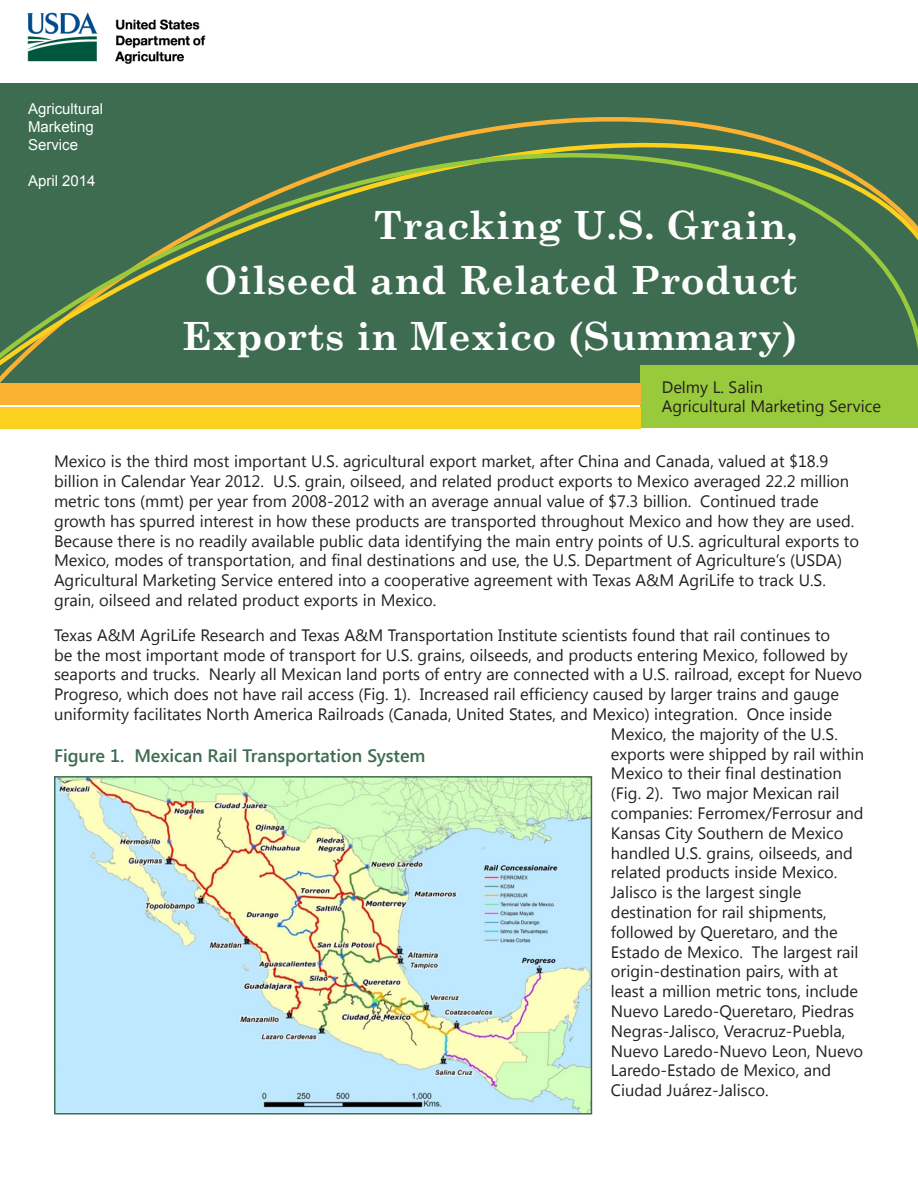
<style>
.page{position:relative;width:918px;height:1188px;background:#fff}
.page>*{position:absolute;margin:0;border:0;box-sizing:border-box;transform-origin:0 0}
.t1{font:700 39px/55.5px "Century Schoolbook";letter-spacing:.01em;color:#fff;text-align:right}
.Heading_1{font:600 18px "Segoe UI";color:#3d6c51}
.t2{font:16.5px/19.8px "Segoe UI";color:#231f20}
.t3{font:15px "Arial";color:#fff}
</style>
<div class="page">
<img style="left:27px;top:12px;width:179px;height:52px">
<div style="left:0;top:83px;width:918px;height:19px;background:#3d6c51"></div>
<div style="left:0;top:105px;width:918px;height:278px;background:#3d6c51"></div>
<div style="left:641px;top:365px;width:277px;height:63px;background:#99ca3b"></div>
<div style="left:0;top:383px;width:641px;height:22px;background:#fbb131"></div>
<div style="left:0;top:407px;width:641px;height:21px;background:#fcd11e"></div>
<img style="left:57px;top:779px;width:532px;height:332px">
<div style="left:54px;top:776px;width:538px;height:338px;border:2px solid #3d6c51"></div>
<p class="t3" style="left:28px;top:98px;width:77px">Agricultural</p>
<p class="t3" style="left:28px;top:116px;width:67px">Marketing</p>
<p class="t3" style="left:28px;top:134px;width:52px">Service</p>
<p class="t3" style="left:28px;top:170px;width:69px">April 2014</p>
<p class="t1" style="left:182px;top:195px;width:616px">Tracking U.S. Grain,<br>Oilseed and Related Product<br>Exports in Mexico (Summary)</p>
<p class="t2" style="left:662px;top:377px;width:221px;line-height:19px">Delmy L. Salin<br>Agricultural Marketing Service</p>
<p class="t2" style="left:54px;top:451px;width:807px">Mexico is the third most important U.S. agricultural export market, after China and Canada, valued at $18.9 billion in Calendar Year 2012. U.S. grain, oilseed, and related product exports to Mexico averaged 22.2 million metric tons (mmt) per year from 2008-2012 with an average annual value of $7.3 billion. Continued trade growth has spurred interest in how these products are transported throughout Mexico and how they are used.<br>Because there is no readily available public data identifying the main entry points of U.S. agricultural exports to Mexico, modes of transportation, and final destinations and use, the U.S. Department of Agriculture’s (USDA)<br>Agricultural Marketing Service entered into a cooperative agreement with Texas A&amp;M AgriLife to track U.S. grain, oilseed and related product exports in Mexico.</p>
<p class="t2" style="left:54px;top:624px;width:778px">Texas A&amp;M AgriLife Research and Texas A&amp;M Transportation Institute scientists found that rail continues to</p>
<p class="t2" style="left:54px;top:644px;width:795px">be the most important mode of transport for U.S. grains, oilseeds, and products entering Mexico, followed by</p>
<p class="t2" style="left:54px;top:664px;width:810px">seaports and trucks. Nearly all Mexican land ports of entry are connected with a U.S. railroad, except for Nuevo</p>
<p class="t2" style="left:54px;top:684px;width:787px">Progreso, which does not have rail access (Fig. 1). Increased rail efficiency caused by larger trains and gauge</p>
<p class="t2" style="left:54px;top:704px;width:779px">uniformity facilitates North America Railroads (Canada, United States, and Mexico) integration. Once inside</p>
<p class="t2" style="left:611px;top:723px;width:228px">Mexico, the majority of the U.S.</p>
<p class="t2" style="left:611px;top:743px;width:255px">exports were shipped by rail within</p>
<p class="t2" style="left:611px;top:763px;width:232px">Mexico to their final destination</p>
<p class="t2" style="left:611px;top:783px;width:230px">(Fig. 2). Two major Mexican rail</p>
<p class="t2" style="left:611px;top:803px;width:254px">companies: Ferromex/Ferrosur and</p>
<p class="t2" style="left:611px;top:822px;width:234px">Kansas City Southern de Mexico</p>
<p class="t2" style="left:611px;top:842px;width:243px">handled U.S. grains, oilseeds, and</p>
<p class="t2" style="left:611px;top:862px;width:228px">related products inside Mexico.</p>
<p class="t2" style="left:611px;top:882px;width:192px">Jalisco is the largest single</p>
<p class="t2" style="left:611px;top:902px;width:217px">destination for rail shipments,</p>
<p class="t2" style="left:611px;top:921px;width:228px">followed by Queretaro, and the</p>
<p class="t2" style="left:611px;top:941px;width:249px">Estado de Mexico. The largest rail</p>
<p class="t2" style="left:611px;top:961px;width:229px">origin-destination pairs, with at</p>
<p class="t2" style="left:611px;top:981px;width:249px">least a million metric tons, include</p>
<p class="t2" style="left:611px;top:1001px;width:245px">Nuevo Laredo-Queretaro, Piedras</p>
<p class="t2" style="left:611px;top:1020px;width:236px">Negras-Jalisco, Veracruz-Puebla,</p>
<p class="t2" style="left:611px;top:1040px;width:254px">Nuevo Laredo-Nuevo Leon, Nuevo</p>
<p class="t2" style="left:611px;top:1060px;width:222px">Laredo-Estado de Mexico, and</p>
<p class="t2" style="left:611px;top:1080px;width:159px">Ciudad Juárez-Jalisco.</p>
<p class="Heading_1" style="left:54px;top:743px;width:373px">Figure 1. Mexican Rail Transportation System</p>
</div>
